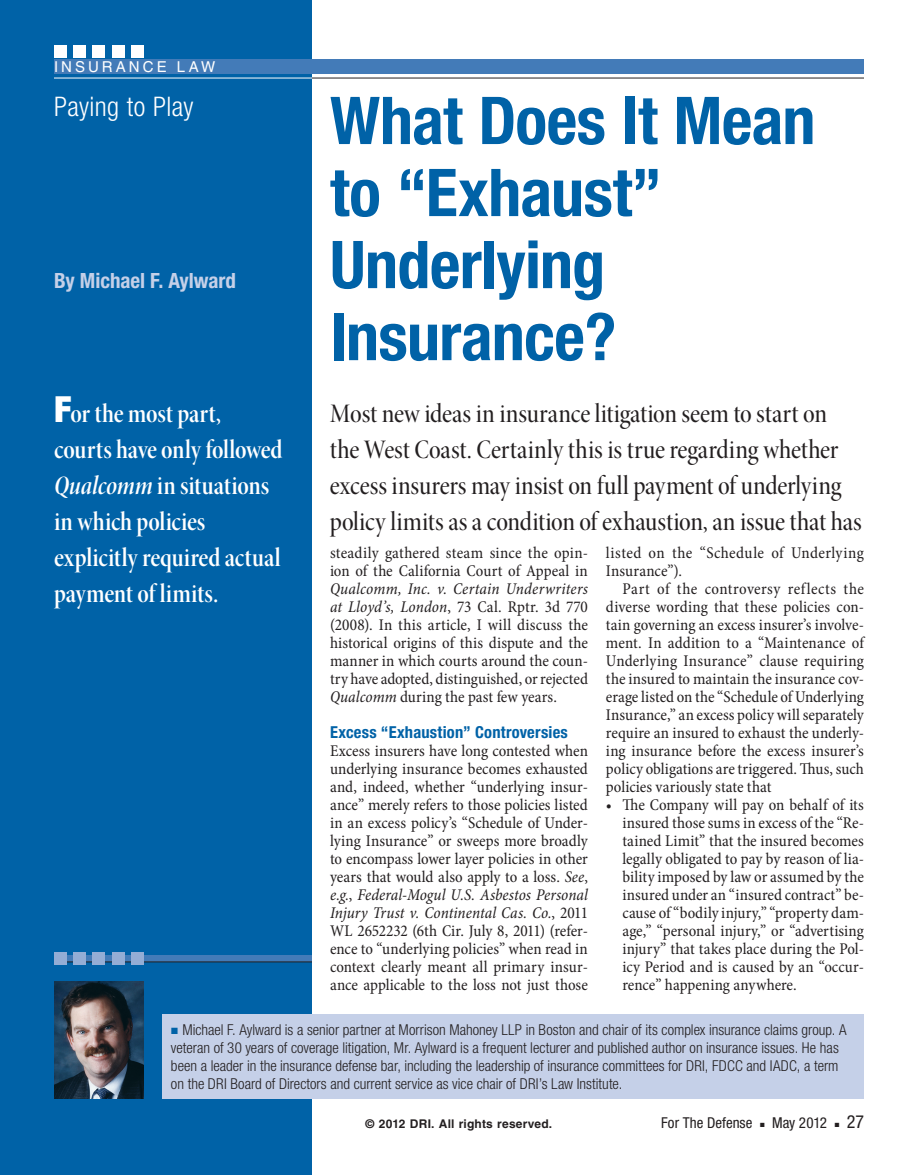
<style>
.page{position:relative;width:918px;height:1175px;background:#fff}
.page>*{position:absolute;margin:0;border:0;box-sizing:border-box;transform-origin:0 0}
.t1{font:700 condensed 66px/72px "Helvetica Neue";letter-spacing:-.01em;color:#0062a7}
.t2{font:27px/36px "Minion Pro Medium Cn Disp";letter-spacing:-.005em;color:#231f20}
.t3{font:27px/36px "Minion Pro Semibold Cn Disp";letter-spacing:-.005em;color:#fff}
.t4{font:300 condensed 27px "Helvetica Neue";letter-spacing:.015em;color:#fff}
.t5{font:700 condensed 21px "Helvetica Neue";letter-spacing:-.005em;color:#c5d0e8}
.t6{font:condensed 18px "Helvetica Neue";color:#231f20}
.t7{font:condensed 16.5px/18px "Minion Pro";letter-spacing:.005em;color:#231f20;text-align:justify}
.t8{font:700 condensed 16.5px "Helvetica Neue";letter-spacing:.015em;color:#0062a7}
.t9{font:300 condensed 15px/18px "Helvetica Neue";color:#231f20}
.t10{font:condensed 15px "Helvetica Neue";color:#231f20}
.t11{font:15px "Helvetica";letter-spacing:.2em;color:#fff}
.t12{font:700 12px "Helvetica";letter-spacing:.015em;color:#231f20}
.s1{font-family:"Helvetica Neue";font-weight:900;font-stretch:condensed;font-size:36px}
.s2{font-family:"Minion Pro Semibold Cn It Disp"}
.s3{font-style:italic}
.s4{color:#0062a7}
</style>
<div class="page">
<div style="left:0;top:0;width:312px;height:1174px;background:#0062a7"></div>
<div style="left:54px;top:956px;width:258px;height:6px;background:#437bb8"></div>
<hr style="left:54px;top:961px;width:258px;height:1px;background:#231f20">
<div style="left:54px;top:952px;width:12px;height:13px;background:#94add5"></div>
<div style="left:73px;top:952px;width:13px;height:13px;background:#94add5"></div>
<div style="left:93px;top:952px;width:12px;height:13px;background:#94add5"></div>
<div style="left:112px;top:952px;width:13px;height:13px;background:#94add5"></div>
<div style="left:132px;top:952px;width:12px;height:13px;background:#94add5"></div>
<div style="left:54px;top:45px;width:12px;height:12px;background:#fff"></div>
<div style="left:73px;top:45px;width:13px;height:12px;background:#fff"></div>
<div style="left:93px;top:45px;width:12px;height:12px;background:#fff"></div>
<div style="left:112px;top:45px;width:13px;height:12px;background:#fff"></div>
<div style="left:132px;top:45px;width:12px;height:12px;background:#fff"></div>
<div style="left:54px;top:59px;width:810px;height:15px;background:#437bb8"></div>
<hr style="left:312px;top:78px;width:552px;height:1px;background:#231f20">
<hr style="left:54px;top:78px;width:258px;height:1px;background:#fff">
<div style="left:162px;top:1014px;width:702px;height:84px;background:#c5d0e8"></div>
<img style="left:54px;top:981px;width:90px;height:117px">
<p class="t11" style="left:54px;top:58px;width:163px">INSURANCE LAW</p>
<h2 class="t4" style="left:54px;top:90px;width:141px">Paying to Play</h2>
<h1 class="t1" style="left:330px;top:84px;width:487px">What Does It Mean to “Exhaust”<br>Underlying<br>Insurance?</h1>
<p class="t5" style="left:54px;top:268px;width:184px">By Michael F. Aylward</p>
<h2 class="t3" style="left:54px;top:395px;width:230px"><span class="s1">F</span>or the most part, courts have only followed<br><span class="s2">Qualcomm</span> in situations in which policies explicitly required actual payment of limits.</h2>
<h2 class="t2" style="left:330px;top:395px;width:533px">Most new ideas in insurance litigation seem to start on the West Coast. Certainly this is true regarding whether excess insurers may insist on full payment of underlying policy limits as a condition of exhaustion, an issue that has</h2>
<p class="t7" style="left:606px;top:544px;width:259px">listed on the “Schedule of Underlying<br>Insurance”).</p>
<p class="t7" style="left:606px;top:580px;width:260px;text-indent:17px">Part of the controversy reflects the diverse wording that these policies con&shy;tain governing an excess insurer’s involve&shy;ment. In addition to a “Maintenance of Underlying Insurance” clause requiring the insured to maintain the insurance cov&shy;erage listed on the “Schedule of Underlying Insurance,” an excess policy will separately require an insured to exhaust the underly&shy;ing insurance before the excess insurer’s policy obligations are triggered. Thus, such policies variously state that</p>
<p class="t7" style="left:622px;top:796px;width:243px;text-indent:-16px">• The Company will pay on behalf of its insured those sums in excess of the “Re&shy;tained Limit” that the insured becomes legally obligated to pay by reason of lia&shy;bility imposed by law or assumed by the insured under an “insured contract” be&shy;cause of “bodily injury,” “property dam&shy;age,” “personal injury,” or “advertising injury” that takes place during the Pol&shy;icy Period and is caused by an “occur&shy;rence” happening anywhere.</p>
<p class="t7" style="left:330px;top:544px;width:259px">steadily gathered steam since the opin&shy;ion of the California Court of Appeal in</p>
<p class="t7" style="left:330px;top:580px;width:260px"><span class="s3">Qualcomm, Inc. v. Certain Underwriters at Lloyd’s, London</span>, 73 Cal. Rptr. 3d 770 (2008). In this article, I will discuss the historical origins of this dispute and the manner in which courts around the coun&shy;try have adopted, distinguished, or rejected <span class="s3">Qualcomm</span> during the past few years.</p>
<p class="t8" style="left:330px;top:722px;width:239px">Excess “Exhaustion” Controversies</p>
<p class="t7" style="left:330px;top:742px;width:259px">Excess insurers have long contested when underlying insurance becomes exhausted and, indeed, whether “underlying insur&shy;ance” merely refers to those policies listed in an excess policy’s “Schedule of Under&shy;lying Insurance” or sweeps more broadly to encompass lower layer policies in other years that would also apply to a loss. <span class="s3">See</span>, <span class="s3">e.g.</span>, <span class="s3">Federal-Mogul U.S. Asbestos Personal Injury Trust v. Continental Cas. Co.</span>, 2011<br>WL 2652232 (6th Cir. July 8, 2011) (refer&shy;ence to “underlying policies” when read in context clearly meant all primary insur&shy;ance applicable to the loss not just those</p>
<p class="t9" style="left:171px;top:1021px;width:677px"><span class="s4">■</span> Michael F. Aylward is a senior partner at Morrison Mahoney LLP in Boston and chair of its complex insurance claims group. A veteran of 30 years of coverage litigation, Mr. Aylward is a frequent lecturer and published author on insurance issues. He has been a leader in the insurance defense bar, including the leadership of insurance committees for DRI, FDCC and IADC, a term on the DRI Board of Directors and current service as vice chair of DRI’s Law Institute.</p>
<p class="t12" style="left:366px;top:1116px;width:188px">© 2012 DRI. All rights reserved.</p>
<p class="t10" style="left:661px;top:1114px;width:93px">For The Defense</p>
<p class="t10" style="left:760px;top:1114px;width:69px">■ May 2012</p>
<p class="t6" style="left:835px;top:1111px;width:31px">■ 27</p>
</div>
